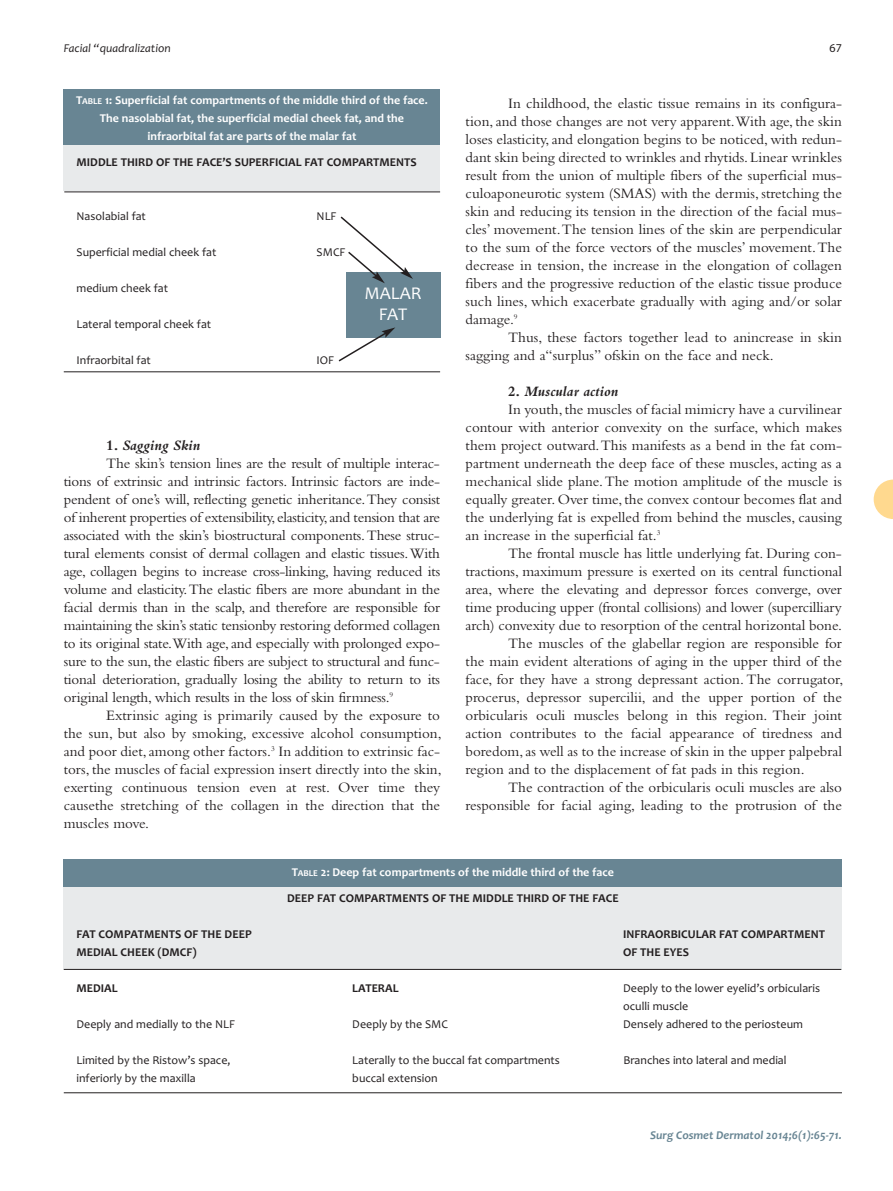
<style>
.page{position:relative;width:893px;height:1191px;background:#fff}
.page>*{position:absolute;margin:0;border:0;box-sizing:border-box;transform-origin:0 0}
.t1{font:18px/21.6px "Candara";color:#fff;text-align:center}
.t2{font:15px/18px "Bembo";color:#231f20;text-align:justify}
.t3{font:italic 700 15px "Bembo";color:#231f20}
.t4{font:12px/18px "Candara";color:#231f20}
.t5{font:700 12px/18px "Candara";color:#fff;text-align:center}
.t6{font:700 12px "Candara";color:#231f20}
.t7{font:italic 700 12px "Candara";color:#688593}
.t8{font:italic 12px "Candara";color:#231f20}
.t9{font:12px "Myriad";color:#231f20}
.s1{font-size:9px}
.s2{font-style:normal}
.s3{color:#231f20}
</style>
<div class="page">
<svg style="left:874px;top:479px;width:19px;height:40px"></svg>
<div style="left:64px;top:89px;width:376px;height:60px;background:#688593"></div>
<div style="left:64px;top:146px;width:376px;height:45px;background:#e8eaeb"></div>
<hr style="left:64px;top:371px;width:376px;height:1px;background:#231f20">
<div style="left:346px;top:273px;width:94px;height:65px;background:#688593"></div>
<hr style="left:64px;top:192px;width:376px;height:1px;background:#231f20">
<svg style="left:340px;top:216px;width:73px;height:67px"></svg>
<svg style="left:338px;top:327px;width:57px;height:35px"></svg>
<div style="left:64px;top:859px;width:778px;height:29px;background:#688593"></div>
<div style="left:64px;top:887px;width:778px;height:82px;background:#e8eaeb"></div>
<hr style="left:64px;top:969px;width:777px;height:1px;background:#231f20">
<hr style="left:64px;top:1092px;width:778px;height:1px;background:#231f20">
<p class="t8" style="left:64px;top:43px;width:108px">Facial “quadralization</p>
<p class="t9" style="left:830px;top:43px;width:14px">67</p>
<p class="t5" style="left:76px;top:92px;width:353px">T<span class="s1">ABLE</span> 1: Superficial fat compartments of the middle third of the face.<br>The nasolabial fat, the superficial medial cheek fat, and the infraorbital fat are parts of the malar fat</p>
<p class="t6" style="left:77px;top:157px;width:342px">MIDDLE THIRD OF THE FACE’S SUPERFICIAL FAT COMPARTMENTS</p>
<p class="t4" style="left:77px;top:208px;width:71px">Nasolabial fat</p>
<p class="t4" style="left:317px;top:208px;width:21px">NLF</p>
<p class="t4" style="left:77px;top:244px;width:141px">Superficial medial cheek fat</p>
<p class="t4" style="left:317px;top:244px;width:30px">SMCF</p>
<p class="t4" style="left:77px;top:280px;width:93px">medium cheek fat</p>
<p class="t4" style="left:77px;top:316px;width:136px">Lateral temporal cheek fat</p>
<p class="t4" style="left:77px;top:352px;width:76px">Infraorbital fat</p>
<p class="t4" style="left:317px;top:352px;width:19px">IOF</p>
<p class="t1" style="left:364px;top:284px;width:59px">MALAR<br>FAT</p>
<p class="t3" style="left:106px;top:440px;width:96px"><span class="s2">1.</span> Sagging Skin</p>
<p class="t2" style="left:106px;top:456px;width:335px">The skin’s tension lines are the result of multiple interac-</p>
<p class="t2" style="left:64px;top:474px;width:378px">tions of extrinsic and intrinsic factors. Intrinsic factors are inde-</p>
<p class="t2" style="left:64px;top:492px;width:378px">pendent of one’s will, reflecting genetic inheritance. They consist</p>
<p class="t2" style="left:64px;top:510px;width:378px">of inherent properties of extensibility, elasticity, and tension that are</p>
<p class="t2" style="left:64px;top:528px;width:378px">associated with the skin’s biostructural components. These struc-</p>
<p class="t2" style="left:64px;top:546px;width:378px">tural elements consist of dermal collagen and elastic tissues. With</p>
<p class="t2" style="left:64px;top:564px;width:378px">age, collagen begins to increase cross-linking, having reduced its</p>
<p class="t2" style="left:64px;top:582px;width:378px">volume and elasticity. The elastic fibers are more abundant in the</p>
<p class="t2" style="left:64px;top:600px;width:378px">facial dermis than in the scalp, and therefore are responsible for</p>
<p class="t2" style="left:64px;top:618px;width:378px">maintaining the skin’s static tensionby restoring deformed collagen</p>
<p class="t2" style="left:64px;top:636px;width:378px">to its original state.With age, and especially with prolonged expo-</p>
<p class="t2" style="left:64px;top:654px;width:378px">sure to the sun, the elastic fibers are subject to structural and func-</p>
<p class="t2" style="left:64px;top:672px;width:378px">tional deterioration, gradually losing the ability to return to its</p>
<p class="t2" style="left:64px;top:690px;width:331px">original length, which results in the loss of skin firmness.<sup>9</sup></p>
<p class="t2" style="left:106px;top:708px;width:335px">Extrinsic aging is primarily caused by the exposure to</p>
<p class="t2" style="left:64px;top:726px;width:379px">the sun, but also by smoking, excessive alcohol consumption,</p>
<p class="t2" style="left:64px;top:744px;width:378px">and poor diet, among other factors.<sup>3</sup> In addition to extrinsic fac-</p>
<p class="t2" style="left:64px;top:762px;width:379px">tors, the muscles of facial expression insert directly into the skin,</p>
<p class="t2" style="left:64px;top:780px;width:378px">exerting continuous tension even at rest. Over time they</p>
<p class="t2" style="left:64px;top:798px;width:378px">causethe stretching of the collagen in the direction that the</p>
<p class="t2" style="left:64px;top:816px;width:87px">muscles move.</p>
<p class="t2" style="left:466px;top:96px;width:378px;text-indent:43px">In childhood, the elastic tissue remains in its configura&shy;tion, and those changes are not very apparent.With age, the skin loses elasticity, and elongation begins to be noticed, with redun&shy;dant skin being directed to wrinkles and rhytids. Linear wrinkles result from the union of multiple fibers of the superficial mus&shy;culoaponeurotic system (SMAS) with the dermis, stretching the skin and reducing its tension in the direction of the facial mus&shy;cles’ movement. The tension lines of the skin are perpendicular to the sum of the force vectors of the muscles’ movement. The decrease in tension, the increase in the elongation of collagen fibers and the progressive reduction of the elastic tissue produce such lines, which exacerbate gradually with aging and/or solar damage.<sup>9</sup></p>
<p class="t2" style="left:466px;top:330px;width:378px;text-indent:43px">Thus, these factors together lead to anincrease in skin sagging and a“surplus” ofskin on the face and neck.</p>
<p class="t3" style="left:508px;top:386px;width:112px"><span class="s2">2.</span> Muscular action</p>
<p class="t2" style="left:508px;top:402px;width:335px">In youth, the muscles of facial mimicry have a curvilinear</p>
<p class="t2" style="left:466px;top:420px;width:378px">contour with anterior convexity on the surface, which makes</p>
<p class="t2" style="left:466px;top:438px;width:378px">them project outward. This manifests as a bend in the fat com-</p>
<p class="t2" style="left:466px;top:456px;width:378px">partment underneath the deep face of these muscles, acting as a</p>
<p class="t2" style="left:466px;top:474px;width:378px">mechanical slide plane. The motion amplitude of the muscle is</p>
<p class="t2" style="left:466px;top:492px;width:378px">equally greater. Over time, the convex contour becomes flat and</p>
<p class="t2" style="left:466px;top:510px;width:378px">the underlying fat is expelled from behind the muscles, causing</p>
<p class="t2" style="left:466px;top:528px;width:196px">an increase in the superficial fat.<sup>3</sup></p>
<p class="t2" style="left:508px;top:546px;width:335px">The frontal muscle has little underlying fat. During con-</p>
<p class="t2" style="left:466px;top:564px;width:378px">tractions, maximum pressure is exerted on its central functional</p>
<p class="t2" style="left:466px;top:582px;width:378px">area, where the elevating and depressor forces converge, over</p>
<p class="t2" style="left:466px;top:600px;width:378px">time producing upper (frontal collisions) and lower (supercilliary</p>
<p class="t2" style="left:466px;top:618px;width:378px">arch) convexity due to resorption of the central horizontal bone.</p>
<p class="t2" style="left:508px;top:636px;width:335px">The muscles of the glabellar region are responsible for</p>
<p class="t2" style="left:466px;top:654px;width:378px">the main evident alterations of aging in the upper third of the</p>
<p class="t2" style="left:466px;top:672px;width:379px">face, for they have a strong depressant action. The corrugator,</p>
<p class="t2" style="left:466px;top:690px;width:378px">procerus, depressor supercilii, and the upper portion of the</p>
<p class="t2" style="left:466px;top:708px;width:378px">orbicularis oculi muscles belong in this region. Their joint</p>
<p class="t2" style="left:466px;top:726px;width:378px">action contributes to the facial appearance of tiredness and</p>
<p class="t2" style="left:466px;top:744px;width:378px">boredom, as well as to the increase of skin in the upper palpebral</p>
<p class="t2" style="left:466px;top:762px;width:341px">region and to the displacement of fat pads in this region.</p>
<p class="t2" style="left:508px;top:780px;width:335px">The contraction of the orbicularis oculi muscles are also</p>
<p class="t2" style="left:466px;top:798px;width:378px">responsible for facial aging, leading to the protrusion of the</p>
<p class="t5" style="left:287px;top:861px;width:333px;line-height:25.2px">T<span class="s1">ABLE</span> 2: Deep fat compartments of the middle third of the face<br><span class="s3">DEEP FAT COMPARTMENTS OF THE MIDDLE THIRD OF THE FACE</span></p>
<p class="t6" style="left:77px;top:929px;width:177px">FAT COMPATMENTS OF THE DEEP</p>
<p class="t6" style="left:623px;top:929px;width:203px">INFRAORBICULAR FAT COMPARTMENT</p>
<p class="t6" style="left:77px;top:947px;width:122px">MEDIAL CHEEK (DMCF)</p>
<p class="t6" style="left:623px;top:947px;width:68px">OF THE EYES</p>
<p class="t6" style="left:77px;top:983px;width:43px">MEDIAL</p>
<p class="t6" style="left:352px;top:983px;width:48px">LATERAL</p>
<p class="t4" style="left:623px;top:980px;width:198px">Deeply to the lower eyelid’s orbicularis oculli muscle</p>
<p class="t4" style="left:77px;top:1016px;width:160px">Deeply and medially to the NLF</p>
<p class="t4" style="left:352px;top:1016px;width:97px">Deeply by the SMC</p>
<p class="t4" style="left:623px;top:1016px;width:181px">Densely adhered to the periosteum</p>
<p class="t4" style="left:77px;top:1052px;width:156px">Limited by the Ristow’s space,</p>
<p class="t4" style="left:352px;top:1052px;width:209px">Laterally to the buccal fat compartments</p>
<p class="t4" style="left:623px;top:1052px;width:165px">Branches into lateral and medial</p>
<p class="t4" style="left:77px;top:1070px;width:121px">inferiorly by the maxilla</p>
<p class="t4" style="left:352px;top:1070px;width:87px">buccal extension</p>
<p class="t7" style="left:650px;top:1128px;width:193px">Surg Cosmet Dermatol 2014;6(1):65-71.</p>
</div>
